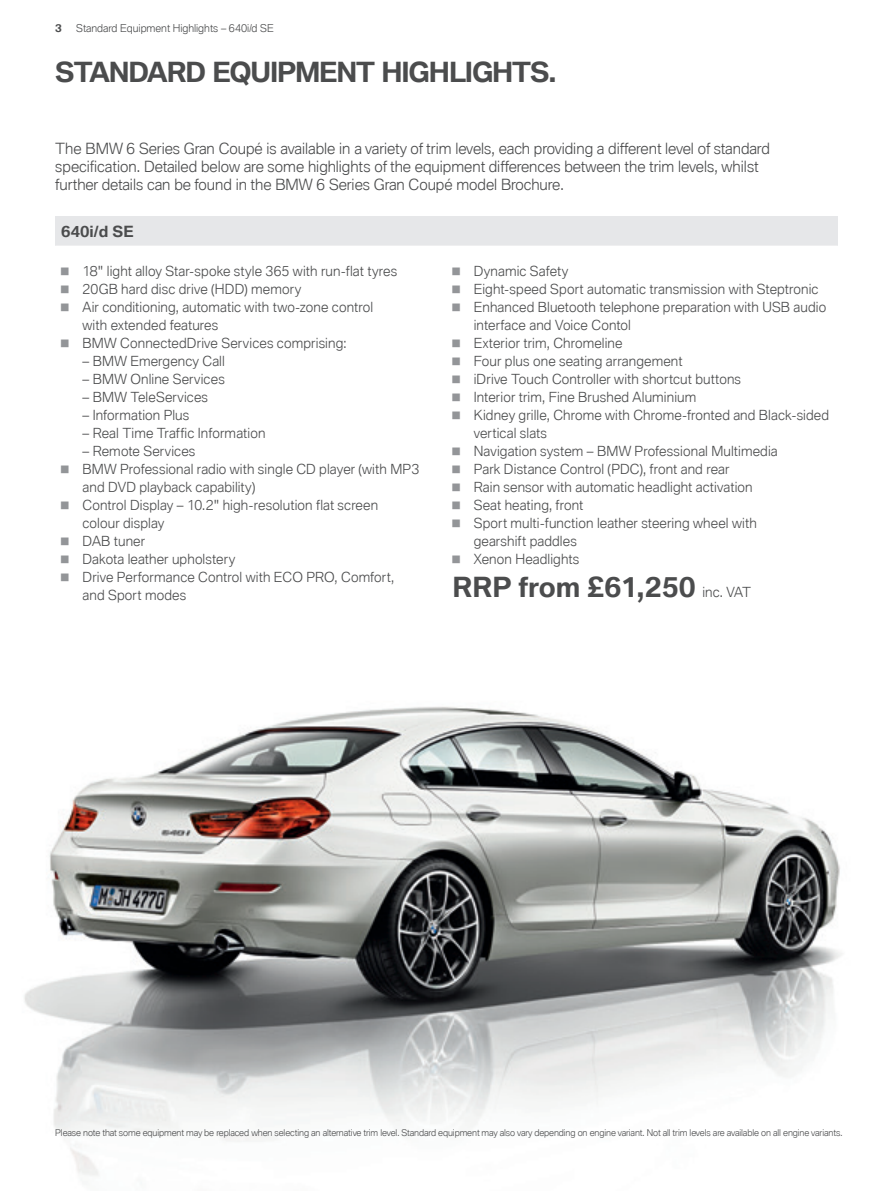
<style>
.page{position:relative;width:893px;height:1191px;background:#fff}
.page>*{position:absolute;margin:0;border:0;box-sizing:border-box;transform-origin:0 0}
.t1{font:700 27px "BMW Type Global Pro";letter-spacing:-.04em;color:#4b4c4d}
.t2{font:700 27px "BMW Type Global Pro";letter-spacing:-.005em;color:#4b4c4d}
.t3{font:300 15px/18px "BMW Type Global Pro";color:#4b4c4d}
.t4{font:700 15px "BMW Type Global Pro";color:#4b4c4d}
.t5{font:300 13.5px/18px "BMW Type Global Pro";letter-spacing:.01em;color:#4b4c4d}
.t6{font:300 10.5px "BMW Type Global Pro";color:#4b4c4d}
.t7{font:700 10.5px "BMW Type Global Pro";color:#4b4c4d}
.t8{font:300 9px "BMW Type Global Pro";letter-spacing:-.01em;color:#4b4c4d}
.s1{font-weight:300;font-size:13.5px}
</style>
<div class="page">
<img style="left:24px;top:706px;width:818px;height:470px">
<div style="left:55px;top:216px;width:783px;height:30px;background:#e6e7e9"></div>
<p class="t7" style="left:55px;top:22px;width:8px">3</p>
<p class="t6" style="left:76px;top:20px;width:199px">Standard Equipment Highlights – 640i/d SE</p>
<p class="t1" style="left:55px;top:57px;width:503px">STANDARD EQUIPMENT HIGHLIGHTS.</p>
<p class="t3" style="left:55px;top:140px;width:716px">The BMW 6 Series Gran Coupé is available in a variety of trim levels, each providing a different level of standard specification. Detailed below are some highlights of the equipment differences between the trim levels, whilst further details can be found in the BMW 6 Series Gran Coupé model Brochure.</p>
<p class="t4" style="left:61px;top:223px;width:74px">640i/d SE</p>
<p class="t5" style="left:61px;top:263px;width:337px"><sup>█</sup> 18" light alloy Star-spoke style 365 with run-flat tyres</p>
<p class="t5" style="left:61px;top:281px;width:242px"><sup>█</sup> 20GB hard disc drive (HDD) memory</p>
<p class="t5" style="left:83px;top:299px;width:292px;text-indent:-21px"><sup>█</sup> Air conditioning, automatic with two-zone control with extended features</p>
<p class="t5" style="left:61px;top:335px;width:287px"><sup>█</sup> BMW ConnectedDrive Services comprising:</p>
<p class="t5" style="left:83px;top:353px;width:144px">– BMW Emergency Call</p>
<p class="t5" style="left:83px;top:371px;width:144px">– BMW Online Services</p>
<p class="t5" style="left:83px;top:389px;width:127px">– BMW TeleServices</p>
<p class="t5" style="left:83px;top:407px;width:108px">– Information Plus</p>
<p class="t5" style="left:83px;top:425px;width:184px">– Real Time Traffic Information</p>
<p class="t5" style="left:83px;top:443px;width:114px">– Remote Services</p>
<p class="t5" style="left:83px;top:461px;width:338px;text-indent:-21px"><sup>█</sup> BMW Professional radio with single CD player (with MP3 and DVD playback capability)</p>
<p class="t5" style="left:83px;top:497px;width:297px;text-indent:-21px"><sup>█</sup> Control Display – 10.2" high-resolution flat screen colour display</p>
<p class="t5" style="left:61px;top:533px;width:85px"><sup>█</sup> DAB tuner</p>
<p class="t5" style="left:61px;top:551px;width:176px"><sup>█</sup> Dakota leather upholstery</p>
<p class="t5" style="left:83px;top:569px;width:313px;text-indent:-21px"><sup>█</sup> Drive Performance Control with ECO PRO, Comfort, and Sport modes</p>
<p class="t5" style="left:452px;top:263px;width:117px"><sup>█</sup> Dynamic Safety</p>
<p class="t5" style="left:452px;top:281px;width:368px"><sup>█</sup> Eight-speed Sport automatic transmission with Steptronic</p>
<p class="t5" style="left:474px;top:299px;width:354px;text-indent:-21px"><sup>█</sup> Enhanced Bluetooth telephone preparation with USB audio interface and Voice Contol</p>
<p class="t5" style="left:452px;top:335px;width:171px"><sup>█</sup> Exterior trim, Chromeline</p>
<p class="t5" style="left:452px;top:353px;width:232px"><sup>█</sup> Four plus one seating arrangement</p>
<p class="t5" style="left:452px;top:371px;width:290px"><sup>█</sup> iDrive Touch Controller with shortcut buttons</p>
<p class="t5" style="left:452px;top:389px;width:245px"><sup>█</sup> Interior trim, Fine Brushed Aluminium</p>
<p class="t5" style="left:474px;top:407px;width:357px;text-indent:-21px"><sup>█</sup> Kidney grille, Chrome with Chrome-fronted and Black-sided vertical slats</p>
<p class="t5" style="left:452px;top:443px;width:327px"><sup>█</sup> Navigation system – BMW Professional Multimedia</p>
<p class="t5" style="left:452px;top:461px;width:278px"><sup>█</sup> Park Distance Control (PDC), front and rear</p>
<p class="t5" style="left:452px;top:479px;width:302px"><sup>█</sup> Rain sensor with automatic headlight activation</p>
<p class="t5" style="left:452px;top:497px;width:132px"><sup>█</sup> Seat heating, front</p>
<p class="t5" style="left:474px;top:515px;width:285px;text-indent:-21px"><sup>█</sup> Sport multi-function leather steering wheel with gearshift paddles</p>
<p class="t5" style="left:452px;top:551px;width:128px"><sup>█</sup> Xenon Headlights</p>
<p class="t2" style="left:452px;top:572px;width:300px">RRP from £61,250 <span class="s1">inc. VAT</span></p>
<p class="t8" style="left:55px;top:1126px;width:789px">Please note that some equipment may be replaced when selecting an alternative trim level. Standard equipment may also vary depending on engine variant. Not all trim levels are available on all engine variants.</p>
</div>
